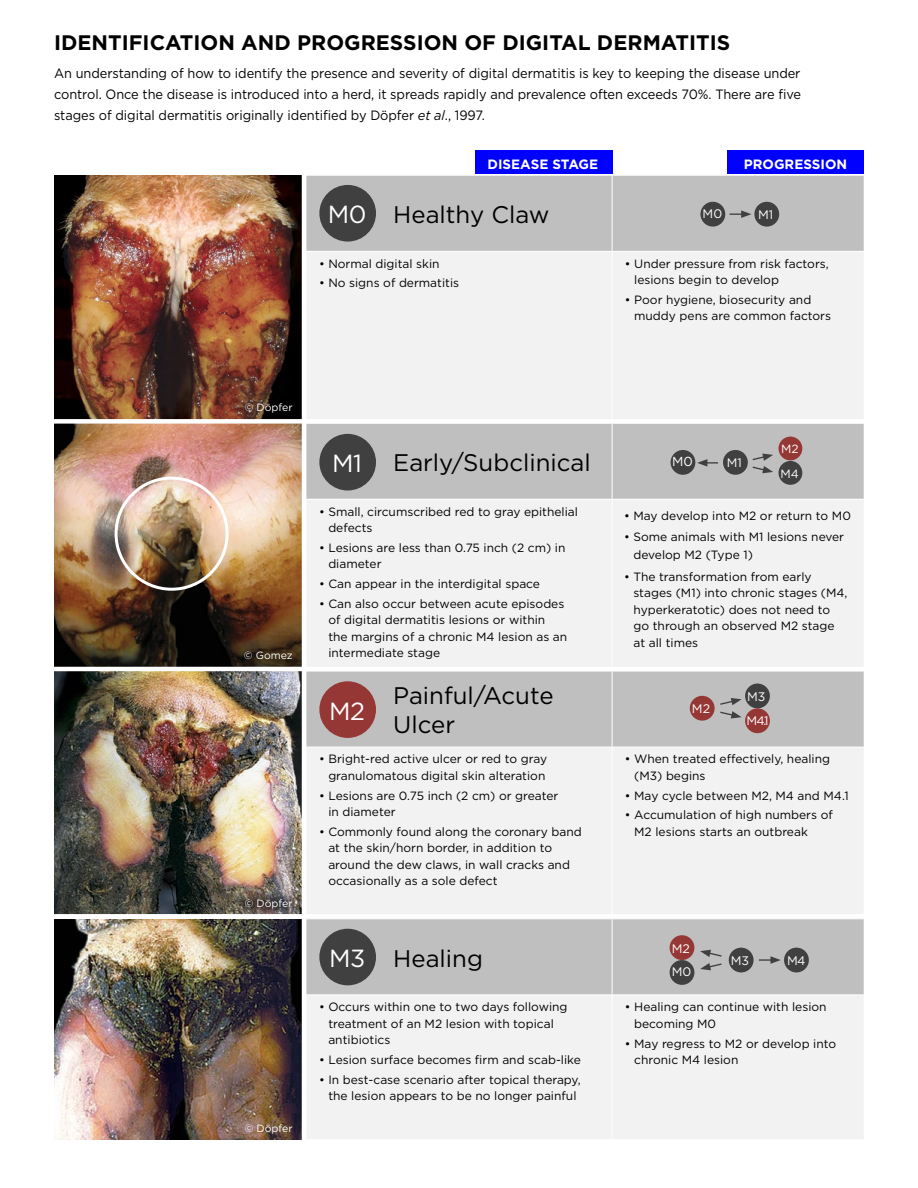
<style>
.page{position:relative;width:918px;height:1188px;background:#fff}
.page>*{position:absolute;margin:0;border:0;box-sizing:border-box;transform-origin:0 0}
.t1{font:24.75px "Gotham";letter-spacing:-.02em;color:#fff}
.t2{font:24px/28.8px "Gotham";color:#000}
.t3{font:700 21px "Gotham";color:#000}
.t4{font:13.5px/21px "Gotham";letter-spacing:-.005em;color:#000;text-align:justify;scale:.95 1}
.t5{font:700 13.5px "Gotham";color:#fff}
.t6{font:13.05px "Gotham";color:#fff}
.t7{font:12.45px/24.6px "Gotham";color:#fff}
.t8{font:12.3px "Gotham";color:#fff}
.t9{font:12px/16.5px "Gotham";color:#000}
.t10{font:11.85px/24.5px "Gotham";color:#fff}
.t11{font:10.5px "Gotham";color:#fff}
.s1{font-style:italic}
</style>
<div class="page">
<img style="left:54px;top:176px;width:248px;height:243px">
<img style="left:54px;top:424px;width:248px;height:243px">
<img style="left:54px;top:671px;width:248px;height:243px">
<img style="left:54px;top:919px;width:248px;height:220px">
<div style="left:307px;top:252px;width:556px;height:167px;background:#f2f2f2"></div>
<hr style="left:612px;top:252px;width:1px;height:172px;background:#fff">
<div style="left:307px;top:500px;width:556px;height:166px;background:#f2f2f2"></div>
<hr style="left:612px;top:500px;width:1px;height:171px;background:#fff">
<div style="left:307px;top:748px;width:556px;height:166px;background:#f2f2f2"></div>
<hr style="left:612px;top:747px;width:1px;height:172px;background:#fff">
<div style="left:307px;top:996px;width:556px;height:143px;background:#f2f2f2"></div>
<hr style="left:612px;top:995px;width:1px;height:144px;background:#fff">
<div style="left:306px;top:176px;width:558px;height:75px;background:#bfbfbf"></div>
<div style="left:319px;top:185px;width:57px;height:57px;background:#404040;border-radius:50%"></div>
<div style="left:475px;top:150px;width:138px;height:24px;background:#00f"></div>
<div style="left:727px;top:150px;width:137px;height:24px;background:#00f"></div>
<svg style="left:306px;top:671px;width:558px;height:76px;background:#bcb5b5"></svg>
<div style="left:745px;top:684px;width:25px;height:24px;background:#404040;border-radius:50%"></div>
<div style="left:745px;top:708px;width:25px;height:25px;background:#953835;border-radius:50%"></div>
<svg style="left:306px;top:919px;width:558px;height:76px;background:#b3b2b2"></svg>
<div style="left:115px;top:477px;width:114px;height:114px;border:3px solid #fff;border-radius:50%"></div>
<div style="left:236px;top:890px;width:66px;height:28px;background:#000;opacity:.75"></div>
<div style="left:0;top:914px;width:896px;height:5px;background:#fff"></div>
<svg style="left:306px;top:424px;width:558px;height:75px;background:#b4b3b3"></svg>
<div style="left:779px;top:461px;width:23px;height:24px;background:#404040;border-radius:50%"></div>
<h3 class="t3" style="left:54px;top:28px;width:678px">IDENTIFICATION AND PROGRESSION OF DIGITAL DERMATITIS</h3>
<p class="t4" style="left:54px;top:62px;width:788px">An understanding of how to identify the presence and severity of digital dermatitis is key to keeping the disease under control. Once the disease is introduced into a herd, it spreads rapidly and prevalence often exceeds 70%. There are five stages of digital dermatitis originally identified by Döpfer <span class="s1">et al</span>., 1997.</p>
<p class="t5" style="left:487px;top:155px;width:112px">DISEASE STAGE</p>
<p class="t5" style="left:744px;top:155px;width:105px">PROGRESSION</p>
<h1 class="t1" style="left:328px;top:199px;width:40px">M0</h1>
<p class="t7" style="left:703px;top:201px;width:21px">M0</p>
<p class="t7" style="left:758px;top:202px;width:17px">M1</p>
<h2 class="t2" style="left:393px;top:200px;width:158px">Healthy Claw</h2>
<p class="t9" style="left:319px;top:255px;width:122px">• Normal digital skin</p>
<p class="t9" style="left:319px;top:275px;width:142px">• No signs of dermatitis</p>
<p class="t9" style="left:634px;top:255px;width:196px;text-indent:-9px">• Under pressure from risk factors, lesions begin to develop</p>
<p class="t9" style="left:634px;top:291px;width:198px;text-indent:-9px">• Poor hygiene, biosecurity and muddy pens are common factors</p>
<p class="t11" style="left:245px;top:400px;width:50px">© Döpfer</p>
<p class="t11" style="left:244px;top:649px;width:50px">© Gomez</p>
<p class="t11" style="left:245px;top:897px;width:50px">© Döpfer</p>
<p class="t11" style="left:245px;top:1121px;width:50px">© Döpfer</p>
<h2 class="t2" style="left:393px;top:448px;width:199px">Early/Subclinical</h2>
<p class="t9" style="left:328px;top:503px;width:251px;text-indent:-9px">• Small, circumscribed red to gray epithelial defects</p>
<p class="t9" style="left:328px;top:539px;width:239px;text-indent:-9px">• Lesions are less than 0.75 inch (2 cm) in diameter</p>
<p class="t9" style="left:319px;top:575px;width:223px">• Can appear in the interdigital space</p>
<p class="t9" style="left:328px;top:595px;width:240px;text-indent:-9px">• Can also occur between acute episodes of digital dermatitis lesions or within the margins of a chronic M4 lesion as an intermediate stage</p>
<h1 class="t1" style="left:332px;top:447px;width:31px">M1</h1>
<h2 class="t2" style="left:393px;top:681px;width:162px">Painful/Acute<br>Ulcer</h2>
<p class="t9" style="left:319px;top:751px;width:230px;text-align:right">• Bright-red active ulcer or red to gray granulomatous digital skin alteration</p>
<p class="t9" style="left:328px;top:787px;width:232px;text-indent:-9px">• Lesions are 0.75 inch (2 cm) or greater in diameter</p>
<p class="t9" style="left:328px;top:823px;width:255px;text-indent:-9px">• Commonly found along the coronary band at the skin/horn border, in addition to around the dew claws, in wall cracks and occasionally as a sole defect</p>
<h1 class="t1" style="left:329px;top:695px;width:37px">M2</h1>
<h2 class="t2" style="left:393px;top:943px;width:91px">Healing</h2>
<p class="t9" style="left:328px;top:999px;width:241px;text-indent:-9px">• Occurs within one to two days following treatment of an M2 lesion with topical antibiotics</p>
<p class="t9" style="left:319px;top:1051px;width:263px">• Lesion surface becomes firm and scab-like</p>
<p class="t9" style="left:319px;top:1071px;width:263px;text-align:center">• In best-case scenario after topical therapy, the lesion appears to be no longer painful</p>
<h1 class="t1" style="left:329px;top:942px;width:38px">M3</h1>
<p class="t6" style="left:672px;top:453px;width:22px">M0</p>
<p class="t8" style="left:727px;top:455px;width:17px">M1</p>
<p class="t10" style="left:781px;top:437px;width:20px">M2<br>M4</p>
<p class="t9" style="left:624px;top:507px;width:228px">• May develop into M2 or return to M0</p>
<p class="t9" style="left:633px;top:528px;width:212px;line-height:18px;text-indent:-9px">• Some animals with M1 lesions never develop M2 (Type 1)</p>
<p class="t9" style="left:633px;top:568px;width:216px;text-indent:-9px">• The transformation from early stages (M1) into chronic stages (M4, hyperkeratotic) does not need to go through an observed M2 stage at all times</p>
<p class="t7" style="left:692px;top:696px;width:20px">M2</p>
<p class="t7" style="left:746px;top:684px;width:24px">M3<br>M4.1</p>
<p class="t9" style="left:634px;top:751px;width:197px;text-indent:-9px">• When treated effectively, healing (M3) begins</p>
<p class="t9" style="left:625px;top:787px;width:225px">• May cycle between M2, M4 and M4.1</p>
<p class="t9" style="left:634px;top:807px;width:200px;text-indent:-9px">• Accumulation of high numbers of<br>M2 lesions starts an outbreak</p>
<p class="t7" style="left:672px;top:936px;width:21px;line-height:23.4px">M2<br>M0</p>
<p class="t7" style="left:731px;top:948px;width:20px">M3</p>
<p class="t7" style="left:787px;top:948px;width:20px">M4</p>
<p class="t9" style="left:634px;top:999px;width:194px;text-indent:-9px">• Healing can continue with lesion becoming M0</p>
<p class="t9" style="left:634px;top:1035px;width:204px;text-indent:-9px">• May regress to M2 or develop into chronic M4 lesion</p>
</div>
